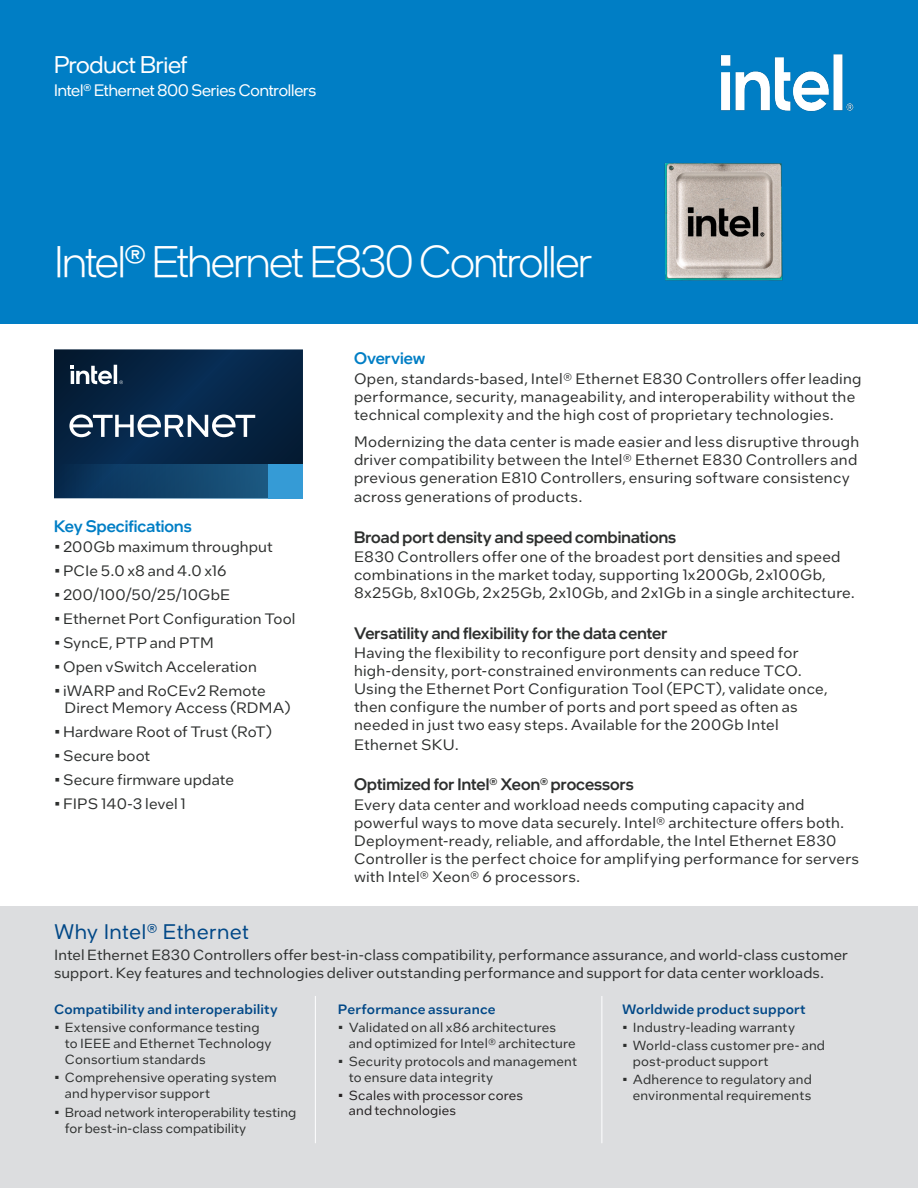
<style>
.page{position:relative;width:918px;height:1188px;background:#fff}
.page>*{position:absolute;margin:0;border:0;box-sizing:border-box;transform-origin:0 0}
.t1{font:300 45px "Intel One Display";letter-spacing:-.04em;color:#fff}
.t2{font:24px "Intel One Display";letter-spacing:-.015em;color:#fff}
.body_copy_10_14{font:21px "Intel One Display";letter-spacing:.045em;color:#014887}
.t3{font:500 16.5px "Intel One Display";letter-spacing:.005em;color:#2d2f2e}
.t4{font:16.5px "Intel One Display";letter-spacing:-.01em;color:#fff}
._02a-Body_Subhead_Level_1{font:500 16.5px "Intel One Display";letter-spacing:.005em;color:#007ec5}
.t5{font:15px/18px "Intel One Text";letter-spacing:.015em;color:#2d2f2e}
.body_copy_10_14-2{font:14.7px/17.5px "Intel One Text";letter-spacing:.01em;color:#2d2f2e}
.Dark_blue_subheads{font:500 13.5px "Intel One Text";letter-spacing:.015em;color:#014887}
.t6{font:13.2px/15.8px "Intel One Text";letter-spacing:.015em;color:#2d2f2e}
.t7{font:13.2px/15.8px "Intel One Text";letter-spacing:.01em;color:#231f20}
</style>
<div class="page">
<div style="left:0;top:0;width:918px;height:324px;background:#007ec5"></div>
<img style="left:720px;top:54px;width:133px;height:57px">
<img style="left:664px;top:163px;width:119px;height:118px">
<svg style="left:54px;top:350px;width:249px;height:114px;background:#062444"></svg>
<div style="left:269px;top:464px;width:34px;height:34px;background:#359bd6"></div>
<div style="left:54px;top:464px;width:215px;height:34px;background:linear-gradient(to right,#062b51,#1c5982)"></div>
<svg style="left:71px;top:365px;width:52px;height:19px"></svg>
<svg style="left:69px;top:414px;width:186px;height:23px"></svg>
<div style="left:0;top:906px;width:918px;height:282px;background:#dcdddf"></div>
<hr style="left:315px;top:996px;width:1px;height:147px;background:#fff">
<hr style="left:602px;top:996px;width:1px;height:147px;background:#fff">
<p class="t2" style="left:54px;top:50px;width:135px">Product Brief</p>
<p class="t4" style="left:54px;top:80px;width:264px">Intel® Ethernet 800 Series Controllers</p>
<p class="t1" style="left:54px;top:234px;width:540px">Intel® Ethernet E830 Controller</p>
<p class="_02a-Body_Subhead_Level_1" style="left:54px;top:516px;width:139px">Key Specifications</p>
<p class="t5" style="left:54px;top:538px;width:220px">• 200Gb maximum throughput</p>
<p class="t5" style="left:54px;top:562px;width:174px">•PCIe 5.0 x8 and 4.0 x16</p>
<p class="t5" style="left:54px;top:586px;width:178px">• 200/100/50/25/10GbE</p>
<p class="t5" style="left:54px;top:610px;width:243px">• Ethernet Port Configuration Tool</p>
<p class="t5" style="left:54px;top:634px;width:162px">• SyncE, PTP and PTM</p>
<p class="t5" style="left:54px;top:658px;width:204px">• Open vSwitch Acceleration</p>
<p class="t5" style="left:64px;top:682px;width:228px;line-height:16.5px;text-indent:-10px">• iWARP and RoCEv2 Remote<br>Direct Memory Access (RDMA)</p>
<p class="t5" style="left:54px;top:722px;width:220px">• Hardware Root of Trust (RoT)</p>
<p class="t5" style="left:54px;top:746px;width:98px">• Secure boot</p>
<p class="t5" style="left:54px;top:770px;width:182px">• Secure firmware update</p>
<p class="t5" style="left:54px;top:794px;width:133px">• FIPS 140-3 level 1</p>
<p class="_02a-Body_Subhead_Level_1" style="left:354px;top:348px;width:73px">Overview</p>
<p class="t5" style="left:354px;top:369px;width:509px">Open, standards-based, Intel® Ethernet E830 Controllers offer leading performance, security, manageability, and interoperability without the technical complexity and the high cost of proprietary technologies.</p>
<p class="t5" style="left:354px;top:432px;width:507px">Modernizing the data center is made easier and less disruptive through driver compatibility between the Intel® Ethernet E830 Controllers and previous generation E810 Controllers, ensuring software consistency</p>
<p class="t5" style="left:354px;top:487px;width:230px">across generations of products.</p>
<p class="t3" style="left:354px;top:526px;width:324px">Broad port density and speed combinations</p>
<p class="t5" style="left:354px;top:547px;width:502px">E830 Controllers offer one of the broadest port densities and speed combinations in the market today, supporting 1x200Gb, 2x100Gb,<br>8x25Gb, 8x10Gb, 2x25Gb, 2x10Gb, and 2x1Gb in a single architecture.</p>
<p class="t3" style="left:354px;top:622px;width:315px">Versatility and flexibility for the data center</p>
<p class="t5" style="left:354px;top:643px;width:475px">Having the flexibility to reconfigure port density and speed for high-density, port-constrained environments can reduce TCO.<br>Using the Ethernet Port Configuration Tool (EPCT), validate once, then configure the number of ports and port speed as often as needed in just two easy steps. Available for the 200Gb Intel</p>
<p class="t5" style="left:354px;top:735px;width:106px">Ethernet SKU.</p>
<p class="t3" style="left:354px;top:774px;width:281px">Optimized for Intel® Xeon® processors</p>
<p class="t5" style="left:354px;top:795px;width:507px">Every data center and workload needs computing capacity and powerful ways to move data securely. Intel® architecture offers both.<br>Deployment-ready, reliable, and affordable, the Intel Ethernet E830<br>Controller is the perfect choice for amplifying performance for servers with Intel® Xeon® 6 processors.</p>
<p class="body_copy_10_14" style="left:54px;top:919px;width:196px">Why Intel® Ethernet</p>
<p class="body_copy_10_14-2" style="left:54px;top:946px;width:795px">Intel Ethernet E830 Controllers offer best-in-class compatibility, performance assurance, and world-class customer support. Key features and technologies deliver outstanding performance and support for data center workloads.</p>
<p class="Dark_blue_subheads" style="left:54px;top:1000px;width:225px">Compatibility and interoperability</p>
<p class="t6" style="left:65px;top:1019px;width:208px;text-indent:-11px">• Extensive conformance testing to IEEE and Ethernet Technology<br>Consortium standards</p>
<p class="t6" style="left:65px;top:1069px;width:213px;text-indent:-11px">• Comprehensive operating system and hypervisor support</p>
<p class="t6" style="left:65px;top:1104px;width:233px;text-indent:-11px">• Broad network interoperability testing for best-in-class compatibility</p>
<p class="Dark_blue_subheads" style="left:338px;top:1000px;width:159px">Performance assurance</p>
<p class="t6" style="left:349px;top:1019px;width:229px;text-indent:-11px">• Validated on all x86 architectures and optimized for Intel® architecture</p>
<p class="t6" style="left:349px;top:1053px;width:230px;text-indent:-11px">• Security protocols and management to ensure data integrity</p>
<p class="t7" style="left:349px;top:1087px;width:176px;text-indent:-11px">• Scales with processor cores and technologies</p>
<p class="Dark_blue_subheads" style="left:622px;top:1000px;width:185px">Worldwide product support</p>
<p class="t6" style="left:622px;top:1019px;width:175px">• Industry-leading warranty</p>
<p class="t6" style="left:633px;top:1037px;width:194px;text-indent:-11px">• World-class customer pre- and post-product support</p>
<p class="t6" style="left:622px;top:1071px;width:191px;text-align:right">• Adherence to regulatory and environmental requirements</p>
</div>
